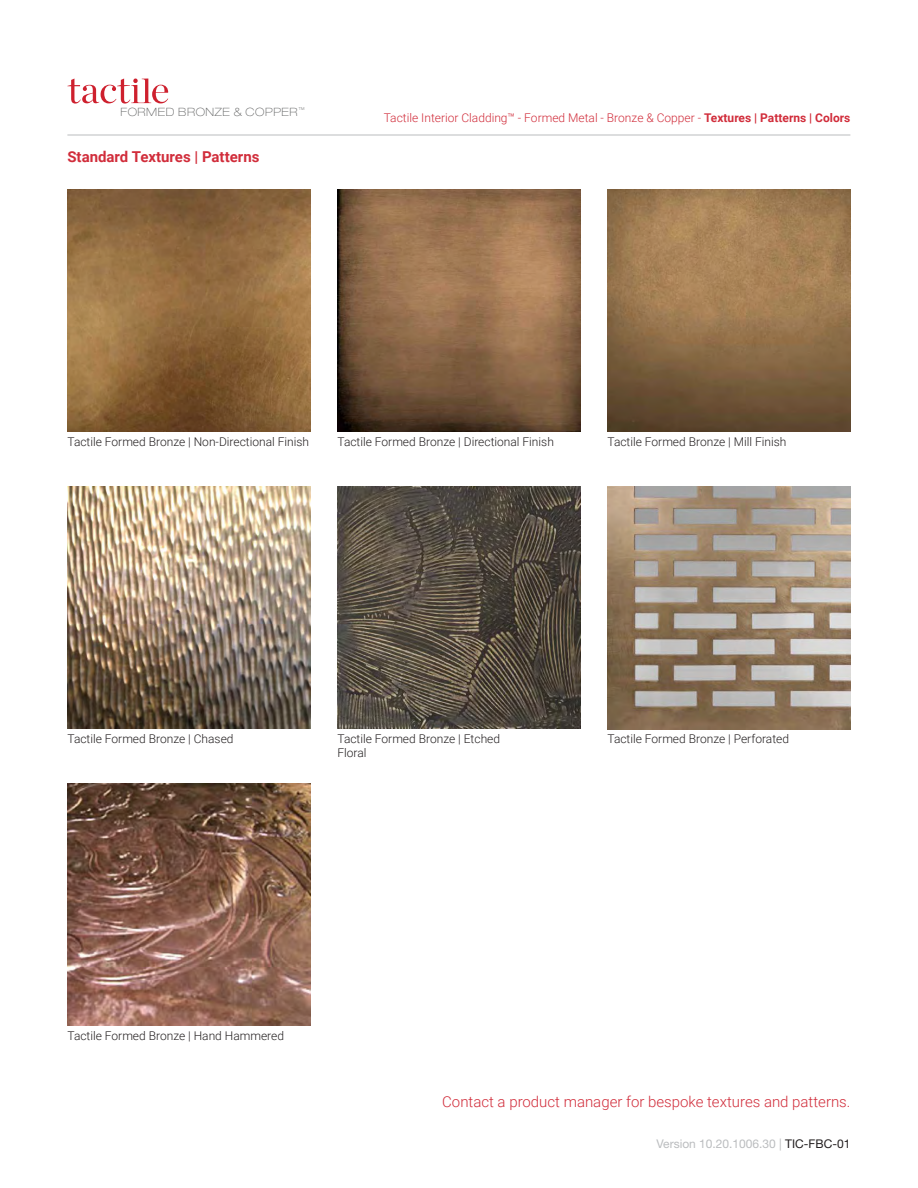
<style>
.page{position:relative;width:918px;height:1188px;background:#fff}
.page>*{position:absolute;margin:0;border:0;box-sizing:border-box;transform-origin:0 0}
.t1{font:300 15px "Roboto";color:#d12d3b}
.t2{font:700 15px "Roboto";color:#d12d3b}
.t3{font:300 12px "Roboto";color:#231f20}
.t4{font:300 12px "Roboto";color:#d12d3b}
.t5{font:12px "Helvetica Neue";color:#bbbdbf}
.t6{font:100 expanded 11.4px "Helvetica Neue";letter-spacing:.05em;color:#606161}
.s1{font-weight:700}
.s2{color:#231f20}
</style>
<div class="page">
<svg style="left:67px;top:79px;width:101px;height:25px"></svg>
<hr style="left:67px;top:135px;width:783px;height:1px;background:#bbbdbf">
<img style="left:68px;top:189px;width:242px;height:243px">
<img style="left:608px;top:486px;width:242px;height:243px">
<img style="left:68px;top:486px;width:242px;height:243px">
<img style="left:608px;top:189px;width:243px;height:243px">
<img style="left:338px;top:189px;width:243px;height:243px">
<img style="left:338px;top:486px;width:243px;height:243px">
<img style="left:68px;top:783px;width:242px;height:243px">
<p class="t6" style="left:120px;top:105px;width:186px">FORMED BRONZE &amp; COPPER<sup>™</sup></p>
<p class="t2" style="left:67px;top:146px;width:194px">Standard Textures | Patterns</p>
<p class="t4" style="left:384px;top:109px;width:468px">Tactile Interior Cladding™ - Formed Metal - Bronze &amp; Copper - <span class="s1">Textures | Patterns | Colors</span></p>
<p class="t3" style="left:68px;top:433px;width:243px">Tactile Formed Bronze | Non-Directional Finish</p>
<p class="t3" style="left:338px;top:433px;width:218px">Tactile Formed Bronze | Directional Finish</p>
<p class="t3" style="left:607px;top:433px;width:181px">Tactile Formed Bronze | Mill Finish</p>
<p class="t3" style="left:68px;top:730px;width:168px">Tactile Formed Bronze | Chased</p>
<p class="t3" style="left:338px;top:730px;width:164px">Tactile Formed Bronze | Etched</p>
<p class="t3" style="left:608px;top:730px;width:183px">Tactile Formed Bronze | Perforated</p>
<p class="t3" style="left:338px;top:744px;width:31px">Floral</p>
<p class="t3" style="left:68px;top:1027px;width:218px">Tactile Formed Bronze | Hand Hammered</p>
<p class="t1" style="left:442px;top:1091px;width:410px">Contact a product manager for bespoke textures and patterns.</p>
<p class="t5" style="left:657px;top:1136px;width:195px">Version 10.20.1006.30 | <span class="s2">TIC-FBC-01</span></p>
</div>
